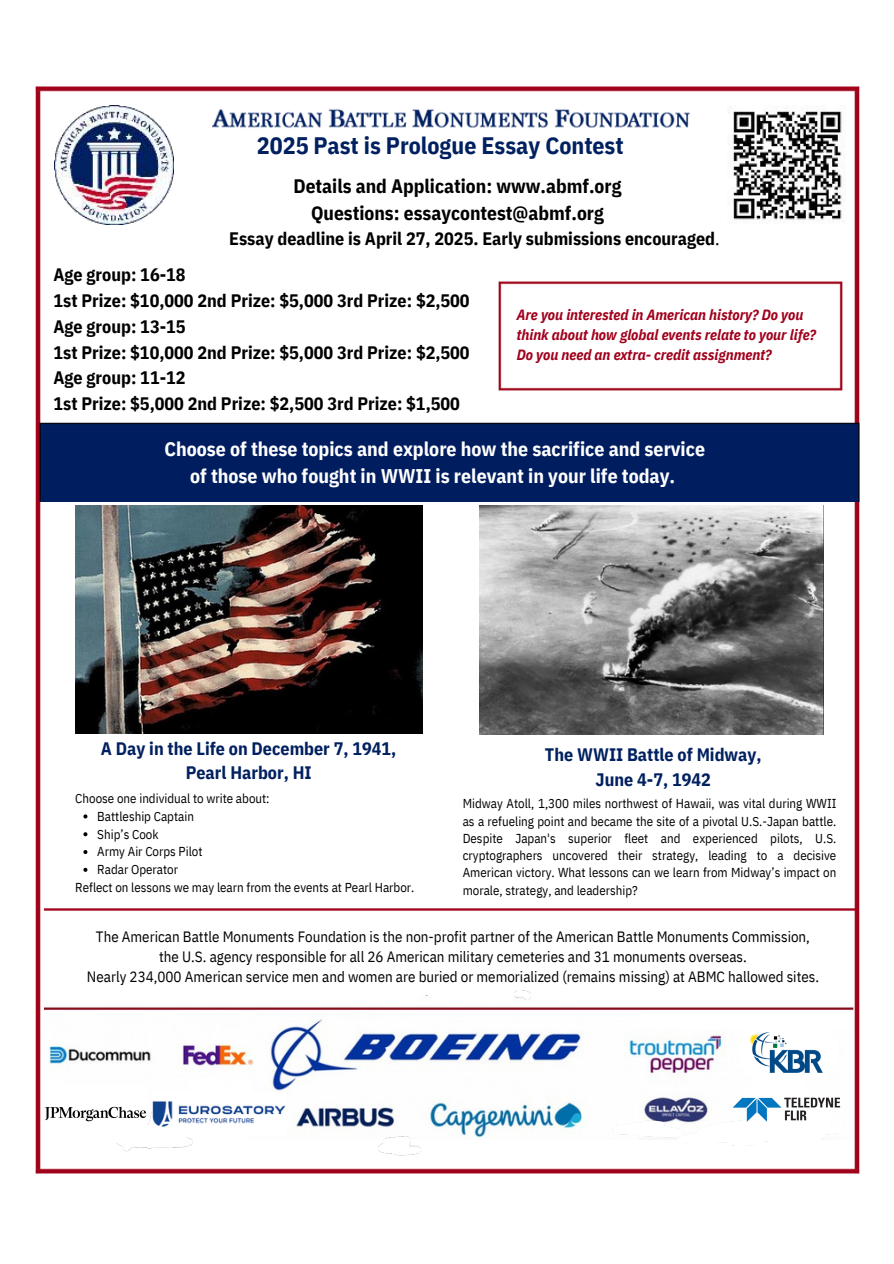
<style>
.page{position:relative;width:894px;height:1264px;background:#fff}
.page>*{position:absolute;margin:0;border:0;box-sizing:border-box;transform-origin:0 0}
.t1{font:700 23.85px "IBM Plex Sans Cond";color:#002060}
.t2{font:700 19.8px/27px "IBM Plex Sans Cond";color:#fff;text-align:center}
.t3{font:700 19.5px/27px "IBM Plex Sans Cond";color:#000;text-align:center}
.t4{font:700 18px/25.8px "IBM Plex Sans Cond";color:#000}
.t5{font:700 18px/24.8px "IBM Plex Sans Cond";color:#002060;text-align:center}
.t6{font:15px/20.2px "IBM Plex Sans Cond";color:#000;text-align:center}
.t7{font:italic 700 14.85px/20.1px "IBM Plex Sans Cond";color:#a1011c}
.t8{font:12.9px/17.2px "IBM Plex Sans Cond";color:#000;text-align:justify}
.s1{font-size:24px}
.s2{font-weight:400}
</style>
<div class="page">
<img style="left:35px;top:86px;width:825px;height:1088px">
<img style="left:213px;top:105px;width:32px;height:29px">
<img style="left:229px;top:109px;width:99px;height:24px">
<img style="left:328px;top:105px;width:34px;height:29px">
<img style="left:345px;top:109px;width:68px;height:24px">
<img style="left:413px;top:105px;width:43px;height:29px">
<img style="left:434px;top:109px;width:120px;height:24px">
<img style="left:554px;top:105px;width:29px;height:29px">
<img style="left:569px;top:109px;width:156px;height:24px">
<img style="left:35px;top:415px;width:825px;height:86px">
<img style="left:491px;top:275px;width:358px;height:122px">
<img style="left:54px;top:105px;width:120px;height:120px">
<img style="left:727px;top:105px;width:119px;height:120px">
<img style="left:45px;top:908px;width:809px;height:2px">
<img style="left:45px;top:995px;width:808px;height:144px">
<img style="left:50px;top:1100px;width:149px;height:58px">
<img style="left:379px;top:1136px;width:41px;height:19px">
<div style="left:72px;top:587px;width:769px;height:232px;background:#fff"></div>
<img style="left:605px;top:1111px;width:245px;height:41px">
<img style="left:75px;top:505px;width:347px;height:228px">
<img style="left:479px;top:505px;width:344px;height:229px">
<img style="left:515px;top:990px;width:15px;height:9px">
<img style="left:45px;top:1085px;width:101px;height:57px">
<img style="left:152px;top:1092px;width:133px;height:43px">
<svg style="left:281px;top:1094px;width:6px;height:5px"></svg>
<svg style="left:187px;top:1076px;width:41px;height:20px"></svg>
<svg style="left:737px;top:1026px;width:102px;height:121px"></svg>
<img style="left:730px;top:1096px;width:110px;height:26px">
<img style="left:748px;top:1032px;width:74px;height:40px">
<svg style="left:83px;top:814px;width:4px;height:4px"></svg>
<svg style="left:83px;top:832px;width:4px;height:4px"></svg>
<svg style="left:83px;top:850px;width:4px;height:4px"></svg>
<svg style="left:83px;top:867px;width:4px;height:4px"></svg>
<p class="t1" style="left:257px;top:130px;width:368px"><span class="s1">2025</span> Past is Prologue Essay Contest</p>
<p class="t3" style="left:293px;top:172px;width:329px">Details and Application: www.abmf.org<br>Questions: essaycontest@abmf.org</p>
<p class="t4" style="left:229px;top:225px;width:492px">Essay deadline is April 27, 2025. Early submissions encouraged<span class="s2">.</span></p>
<p class="t4" style="left:53px;top:261px;width:417px">Age group: 16-18<br>1st Prize: $10,000 2nd Prize: $5,000 3rd Prize: $2,500<br>Age group: 13-15<br>1st Prize: $10,000 2nd Prize: $5,000 3rd Prize: $2,500<br>Age group: 11-12<br>1st Prize: $5,000 2nd Prize: $2,500 3rd Prize: $1,500</p>
<p class="t7" style="left:516px;top:304px;width:301px">Are you interested in American history? Do you think about how global events relate to your life?<br>Do you need an extra- credit assignment?</p>
<p class="t2" style="left:164px;top:435px;width:542px">Choose of these topics and explore how the sacrifice and service of those who fought in WWII is relevant in your life today.</p>
<p class="t5" style="left:101px;top:735px;width:297px">A Day in the Life on December 7, 1941,<br>Pearl Harbor, HI</p>
<h1 class="t8" style="left:75px;top:789px;width:196px">Choose one individual to write about:</h1>
<p class="t8" style="left:97px;top:807px;width:98px">Battleship Captain</p>
<h2 class="t8" style="left:97px;top:825px;width:63px">Ship’s Cook</h2>
<p class="t8" style="left:97px;top:843px;width:107px">Army Air Corps Pilot</p>
<h3 class="t8" style="left:97px;top:860px;width:82px">Radar Operator</h3>
<h2 class="t8" style="left:75px;top:878px;width:340px">Reflect on lessons we may learn from the events at Pearl Harbor.</h2>
<p class="t5" style="left:545px;top:741px;width:218px">The WWII Battle of Midway,<br>June 4-7, 1942</p>
<p class="t8" style="left:462px;top:794px;width:375px">Midway Atoll, 1,300 miles northwest of Hawaii, was vital during WWII as a refueling point and became the site of a pivotal U.S.-Japan battle.<br>Despite Japan's superior fleet and experienced pilots, U.S. cryptographers uncovered their strategy, leading to a decisive American victory. What lessons can we learn from Midway’s impact on morale, strategy, and leadership?</p>
<h1 class="t6" style="left:87px;top:926px;width:733px">The American Battle Monuments Foundation is the non-profit partner of the American Battle Monuments Commission, the U.S. agency responsible for all 26 American military cemeteries and 31 monuments overseas.<br>Nearly 234,000 American service men and women are buried or memorialized (remains missing) at ABMC hallowed sites.</h1>
</div>
